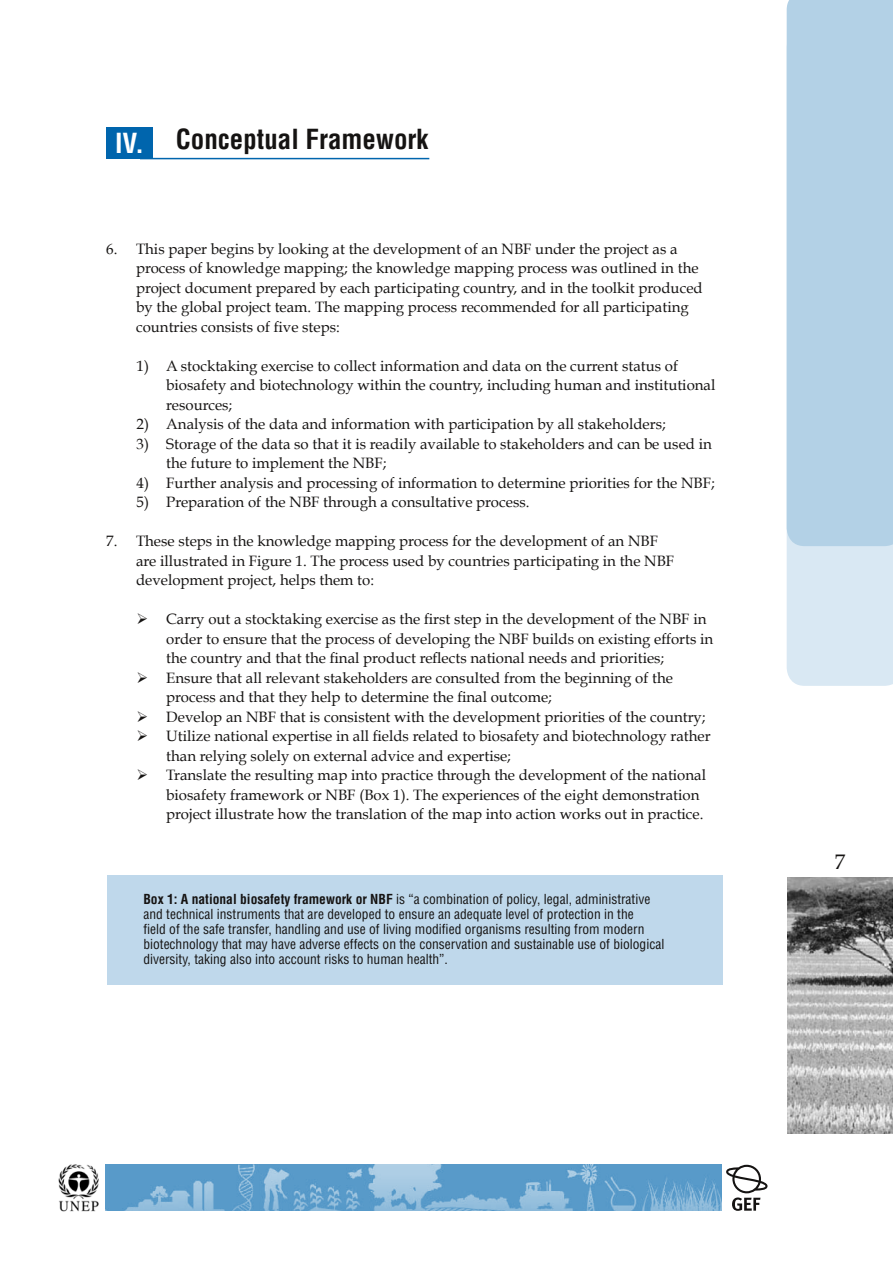
<style>
.page{position:relative;width:893px;height:1263px;background:#fff}
.page>*{position:absolute;margin:0;border:0;box-sizing:border-box;transform-origin:0 0}
.t1{font:700 condensed 27px "Helvetica";color:#151312}
.t2{font:700 condensed 27px "Helvetica";color:#fff}
.t3{font:15px/19.5px "Book Antiqua";color:#151312}
.t4{font:condensed 13.5px/15px "Helvetica";color:#151312}
.s1{font-weight:700}
</style>
<div class="page">
<img style="left:787px;top:877px;width:106px;height:257px">
<div style="left:787px;top:546px;width:106px;height:140px;background:#d9e8f3"></div>
<div style="left:787px;top:0;width:106px;height:546px;background:#b3d1e6"></div>
<img style="left:106px;top:1164px;width:615px;height:46px">
<svg style="left:726px;top:1165px;width:41px;height:46px"></svg>
<img style="left:58px;top:1164px;width:41px;height:47px">
<div style="left:107px;top:875px;width:616px;height:110px;background:#bfd8eb"></div>
<div style="left:106px;top:128px;width:47px;height:31px;background:#0065ad"></div>
<hr style="left:140px;top:158px;width:289px;height:1px;background:#0065ad">
<h1 class="t2" style="left:115px;top:126px;width:31px">IV.</h1>
<h1 class="t1" style="left:176px;top:122px;width:254px">Conceptual Framework</h1>
<p class="t3" style="left:136px;top:239px;width:568px;text-indent:-30px">6. This paper begins by looking at the development of an NBF under the project as a process of knowledge mapping; the knowledge mapping process was outlined in the project document prepared by each participating country, and in the toolkit produced by the global project team. The mapping process recommended for all participating countries consists of five steps:</p>
<p class="t3" style="left:166px;top:356px;width:551px;text-indent:-30px">1) A stocktaking exercise to collect information and data on the current status of biosafety and biotechnology within the country, including human and institutional resources;</p>
<p class="t3" style="left:137px;top:414px;width:531px">2) Analysis of the data and information with participation by all stakeholders;</p>
<p class="t3" style="left:166px;top:434px;width:547px;text-indent:-30px">3) Storage of the data so that it is readily available to stakeholders and can be used in the future to implement the NBF;</p>
<p class="t3" style="left:137px;top:473px;width:580px">4) Further analysis and processing of information to determine priorities for the NBF;</p>
<p class="t3" style="left:137px;top:492px;width:394px">5) Preparation of the NBF through a consultative process.</p>
<p class="t3" style="left:136px;top:531px;width:540px;text-indent:-30px">7. These steps in the knowledge mapping process for the development of an NBF are illustrated in Figure 1. The process used by countries participating in the NBF development project, helps them to:</p>
<p class="t3" style="left:166px;top:609px;width:548px">Carry out a stocktaking exercise as the first step in the development of the NBF in order to ensure that the process of developing the NBF builds on existing efforts in the country and that the final product reflects national needs and priorities; Ensure that all relevant stakeholders are consulted from the beginning of the process and that they help to determine the final outcome;<br>Develop an NBF that is consistent with the development priorities of the country; Utilize national expertise in all fields related to biosafety and biotechnology rather than relying solely on external advice and expertise;<br>Translate the resulting map into practice through the development of the national biosafety framework or NBF (Box 1). The experiences of the eight demonstration project illustrate how the translation of the map into action works out in practice.</p>
<p class="t4" style="left:143px;top:891px;width:522px"><span class="s1">Box 1: A national biosafety framework or NBF</span> is “a combination of policy, legal, administrative and technical instruments that are developed to ensure an adequate level of protection in the<br>field of the safe transfer, handling and use of living modified organisms resulting from modern biotechnology that may have adverse effects on the conservation and sustainable use of biological diversity, taking also into account risks to human health”.</p>
</div>
